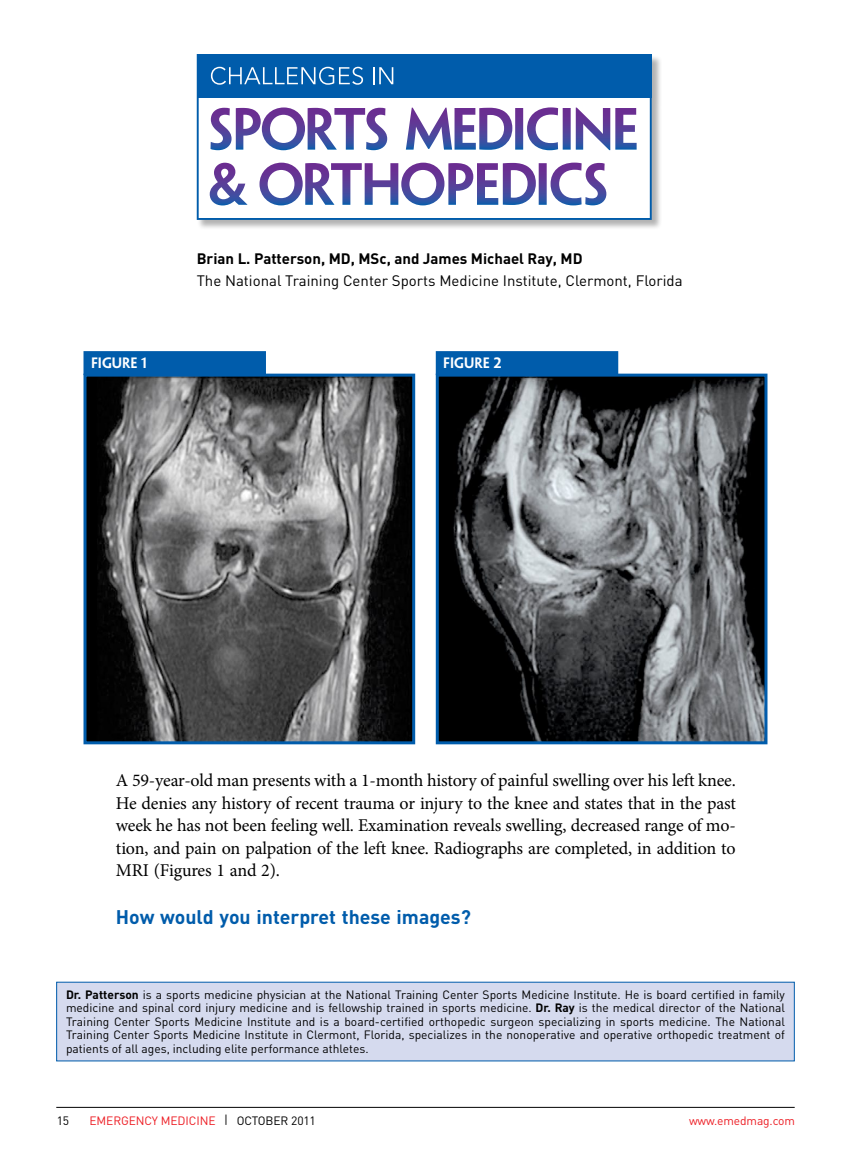
<style>
.page{position:relative;width:851px;height:1161px;background:#fff}
.page>*{position:absolute;margin:0;border:0;box-sizing:border-box;transform-origin:0 0}
.question-bold_type{font:700 19.5px "DIN";color:#005cab}
.dx_question{font:18px/22.5px "Minion Pro";letter-spacing:-.01em;color:#000;text-align:justify}
.by{font:15px "DIN";color:#000}
.by-2{font:700 15px "DIN";color:#000}
.ref{font:600 13.5px "Penumbra Sans Std";color:#fff}
.bio{font:12px/13.5px "DIN";color:#000;text-align:justify}
.t1{font:12px "DIN";letter-spacing:-.01em;color:#ed1d24}
.s1{font-weight:700}
.s2{color:#000}
</style>
<div class="page">
<hr style="left:56px;top:1107px;width:738px;height:1px;background:#000">
<div style="left:197px;top:54px;width:465px;height:176px;background:#000;opacity:.3"></div>
<div style="left:198px;top:55px;width:452px;height:164px;background:#fff"></div>
<div style="left:197px;top:54px;width:454px;height:166px;border:2px solid #005cab"></div>
<div style="left:197px;top:54px;width:454px;height:44px;background:#005cab"></div>
<svg style="left:211px;top:67px;width:152px;height:18px"></svg>
<svg style="left:373px;top:67px;width:20px;height:17px"></svg>
<svg style="left:210px;top:107px;width:177px;height:43px"></svg>
<svg style="left:406px;top:107px;width:230px;height:43px"></svg>
<svg style="left:210px;top:163px;width:37px;height:42px"></svg>
<svg style="left:259px;top:163px;width:347px;height:42px"></svg>
<div style="left:57px;top:982px;width:737px;height:79px;background:#d5daee"></div>
<div style="left:84px;top:352px;width:181px;height:22px;background:#005cab"></div>
<div style="left:83px;top:351px;width:183px;height:24px;border:2px solid #005cab"></div>
<img style="left:87px;top:378px;width:324px;height:362px">
<div style="left:83px;top:374px;width:332px;height:370px;border:3px solid #005cab"></div>
<div style="left:436px;top:352px;width:181px;height:22px;background:#005cab"></div>
<div style="left:436px;top:351px;width:182px;height:24px;border:2px solid #005cab"></div>
<img style="left:440px;top:378px;width:323px;height:362px">
<div style="left:436px;top:374px;width:331px;height:370px;border:3px solid #005cab"></div>
<p class="ref" style="left:91px;top:355px;width:58px">FIGURE 1</p>
<p class="by-2" style="left:197px;top:249px;width:387px">Brian L. Patterson, MD, MSc, and James Michael Ray, MD</p>
<p class="by" style="left:197px;top:272px;width:487px">The National Training Center Sports Medicine Institute, Clermont, Florida</p>
<p class="ref" style="left:443px;top:355px;width:60px">FIGURE 2</p>
<p class="dx_question" style="left:116px;top:769px;width:621px">A 59-year-old man presents with a 1-month history of painful swelling over his left knee.<br>He denies any history of recent trauma or injury to the knee and states that in the past week he has not been feeling well. Examination reveals swelling, decreased range of mo&shy;tion, and pain on palpation of the left knee. Radiographs are completed, in addition to MRI (Figures 1 and 2).</p>
<p class="question-bold_type" style="left:116px;top:905px;width:356px">How would you interpret these images?</p>
<p class="bio" style="left:66px;top:987px;width:720px"><span class="s1">Dr. Patterson</span> is a sports medicine physician at the National Training Center Sports Medicine Institute. He is board certified in family medicine and spinal cord injury medicine and is fellowship trained in sports medicine. <span class="s1">Dr. Ray</span> is the medical director of the National Training Center Sports Medicine Institute and is a board-certified orthopedic surgeon specializing in sports medicine. The National Training Center Sports Medicine Institute in Clermont, Florida, specializes in the nonoperative and operative orthopedic treatment of patients of all ages, including elite performance athletes.</p>
<p class="bio" style="left:57px;top:1114px;width:14px">15</p>
<p class="t1" style="left:89px;top:1113px;width:228px">EMERGENCY MEDICINE <span class="s2">| OCTOBER 2011</span></p>
<p class="t1" style="left:689px;top:1113px;width:108px">www.emedmag.com</p>
</div>
